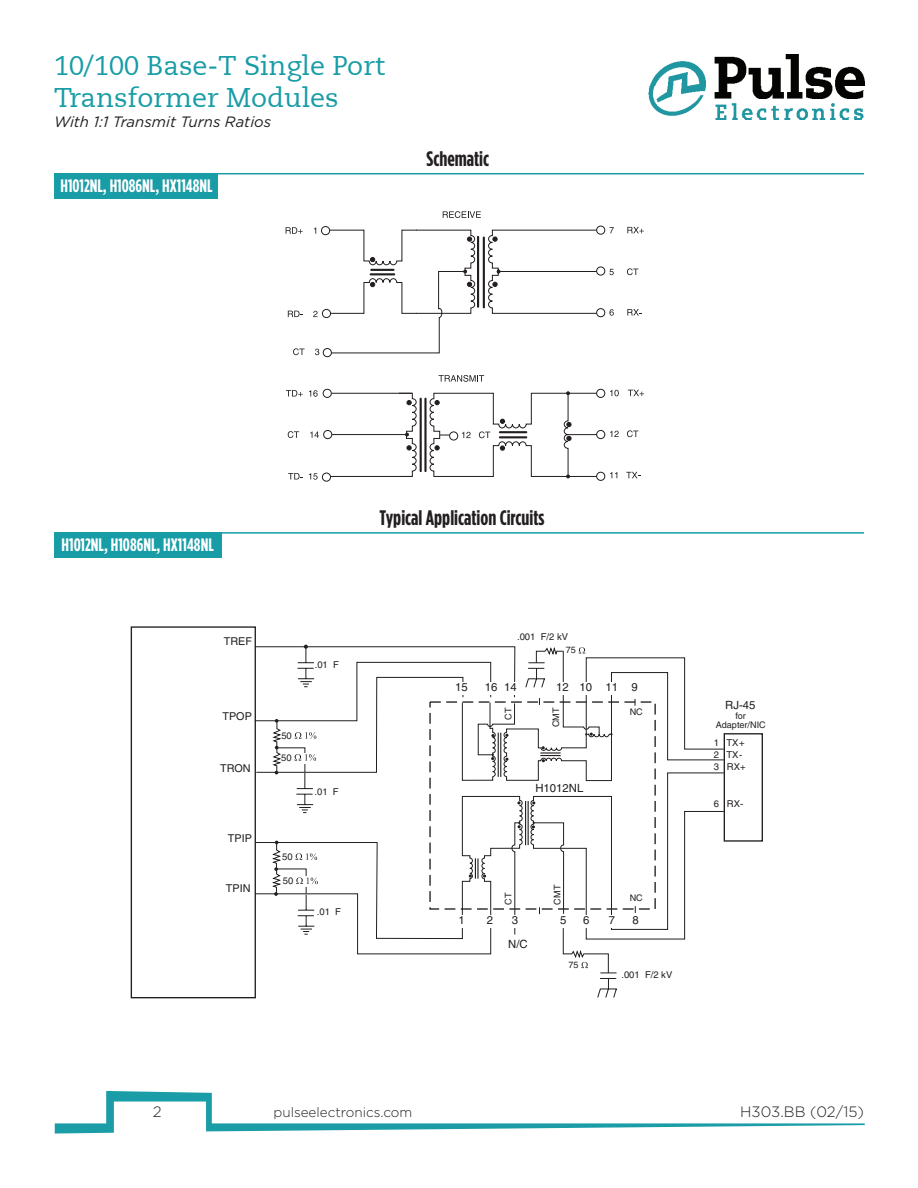
<style>
.page{position:relative;width:918px;height:1188px;background:#fff}
.page>*{position:absolute;margin:0;border:0;box-sizing:border-box;transform-origin:0 0}
.t1{font:27px/32.4px "Caecilia LT";color:#189ca6}
.t2{font:700 21px "Gotham Condensed";color:#231f20}
.t3{font:700 18px "Gotham Condensed";color:#fff}
.t4{font:italic 15px "Gotham";color:#231f20}
.t5{font:300 15px "Gotham";color:#231f20}
.t6{font:300 13.5px "Gotham";color:#231f20}
.t7{font:11.4px "Helvetica";color:#231f20}
.t8{font:10.8px "Helvetica";color:#231f20}
.t9{font:9.45px/12.3px "Helvetica";color:#231f20}
.t10{font:9px/9px "Helvetica";color:#231f20;text-align:center}
</style>
<div class="page">
<img style="left:648px;top:54px;width:216px;height:65px">
<svg style="left:55px;top:1091px;width:810px;height:43px"></svg>
<div style="left:596px;top:389px;width:9px;height:9px;border:1px solid #231f20;border-radius:50%"></div>
<div style="left:596px;top:430px;width:9px;height:9px;border:1px solid #231f20;border-radius:50%"></div>
<div style="left:596px;top:472px;width:9px;height:9px;border:1px solid #231f20;border-radius:50%"></div>
<div style="left:322px;top:473px;width:9px;height:9px;border:1px solid #231f20;border-radius:50%"></div>
<svg style="left:610px;top:390px;width:9px;height:6px"></svg>
<svg style="left:628px;top:390px;width:16px;height:6px"></svg>
<svg style="left:610px;top:431px;width:9px;height:6px"></svg>
<svg style="left:627px;top:430px;width:11px;height:7px"></svg>
<svg style="left:610px;top:472px;width:7px;height:6px"></svg>
<svg style="left:626px;top:472px;width:14px;height:6px"></svg>
<div style="left:596px;top:226px;width:9px;height:9px;border:1px solid #231f20;border-radius:50%"></div>
<div style="left:596px;top:267px;width:9px;height:8px;border:1px solid #231f20;border-radius:50%"></div>
<div style="left:596px;top:308px;width:9px;height:9px;border:1px solid #231f20;border-radius:50%"></div>
<svg style="left:443px;top:211px;width:38px;height:7px"></svg>
<svg style="left:286px;top:226px;width:316px;height:254px"></svg>
<svg style="left:609px;top:227px;width:5px;height:6px"></svg>
<svg style="left:627px;top:227px;width:17px;height:6px"></svg>
<svg style="left:609px;top:269px;width:5px;height:6px"></svg>
<svg style="left:627px;top:268px;width:11px;height:7px"></svg>
<svg style="left:609px;top:309px;width:5px;height:7px"></svg>
<svg style="left:627px;top:309px;width:15px;height:6px"></svg>
<hr style="left:424px;top:399px;width:3px;height:72px;background:#231f20">
<hr style="left:500px;top:436px;width:26px;height:2px;background:#231f20">
<hr style="left:500px;top:431px;width:26px;height:2px;background:#231f20">
<hr style="left:420px;top:399px;width:2px;height:72px;background:#231f20">
<hr style="left:483px;top:238px;width:2px;height:69px;background:#231f20">
<hr style="left:371px;top:273px;width:23px;height:2px;background:#231f20">
<hr style="left:371px;top:269px;width:23px;height:2px;background:#231f20">
<hr style="left:477px;top:237px;width:2px;height:70px;background:#231f20">
<div style="left:54px;top:173px;width:163px;height:25px;background:#189ca6"></div>
<div style="left:54px;top:532px;width:167px;height:26px;background:#189ca6"></div>
<hr style="left:164px;top:173px;width:700px;height:1px;background:#189ca6">
<hr style="left:164px;top:532px;width:700px;height:2px;background:#189ca6">
<div style="left:131px;top:626px;width:125px;height:372px;border:1px solid #231f20"></div>
<svg style="left:254px;top:646px;width:208px;height:309px"></svg>
<div style="left:724px;top:733px;width:39px;height:109px;border:1px solid #231f20"></div>
<div style="left:455px;top:682px;width:13px;height:13px;background:#fff"></div>
<div style="left:458px;top:915px;width:7px;height:12px;background:#fff"></div>
<svg style="left:297px;top:645px;width:17px;height:42px"></svg>
<svg style="left:273px;top:719px;width:43px;height:94px"></svg>
<svg style="left:272px;top:841px;width:46px;height:94px"></svg>
<svg style="left:462px;top:646px;width:262px;height:352px"></svg>
<h1 class="t1" style="left:54px;top:50px;width:333px">10/100 Base-T Single Port<br>Transformer Modules</h1>
<h3 class="t4" style="left:54px;top:112px;width:219px">With 1:1 Transmit Turns Ratios</h3>
<h3 class="t3" style="left:60px;top:175px;width:154px">H1012NL, H1086NL, HX1148NL</h3>
<h2 class="t2" style="left:427px;top:146px;width:64px">Schematic</h2>
<h3 class="t3" style="left:62px;top:534px;width:154px">H1012NL, H1086NL, HX1148NL</h3>
<p class="t8" style="left:224px;top:635px;width:30px">TREF</p>
<p class="t8" style="left:223px;top:710px;width:31px">TPOP</p>
<p class="t8" style="left:220px;top:762px;width:32px">TRON</p>
<p class="t8" style="left:228px;top:832px;width:26px">TPIP</p>
<p class="t8" style="left:226px;top:882px;width:26px">TPIN</p>
<p class="t9" style="left:315px;top:659px;width:26px">.01 F</p>
<p class="t9" style="left:281px;top:729px;width:12px">50</p>
<p class="t9" style="left:281px;top:751px;width:12px">50</p>
<p class="t9" style="left:314px;top:785px;width:26px">.01 F</p>
<p class="t9" style="left:282px;top:850px;width:12px">50</p>
<p class="t9" style="left:283px;top:874px;width:12px">50</p>
<p class="t9" style="left:317px;top:906px;width:26px">.01 F</p>
<h2 class="t2" style="left:380px;top:506px;width:167px">Typical Application Circuits</h2>
<p class="t9" style="left:517px;top:631px;width:52px">.001 F/2 kV</p>
<p class="t7" style="left:455px;top:680px;width:14px">15</p>
<p class="t10" style="left:566px;top:646px;width:12px">75</p>
<p class="t7" style="left:485px;top:680px;width:33px">16 14</p>
<p class="t7" style="left:556px;top:680px;width:14px">12</p>
<p class="t10" style="left:504px;top:720px;width:14px;rotate:-90deg">CT</p>
<p class="t10" style="left:551px;top:727px;width:21px;rotate:-90deg">CMT</p>
<p class="t7" style="left:580px;top:680px;width:60px">10 11 9</p>
<p class="t10" style="left:630px;top:707px;width:15px">NC</p>
<p class="t7" style="left:535px;top:781px;width:49px">H1012NL</p>
<p class="t10" style="left:504px;top:905px;width:14px;rotate:-90deg">CT</p>
<p class="t10" style="left:553px;top:905px;width:21px;rotate:-90deg">CMT</p>
<p class="t10" style="left:630px;top:894px;width:15px">NC</p>
<p class="t7" style="left:458px;top:913px;width:8px">1</p>
<p class="t7" style="left:487px;top:913px;width:8px">2</p>
<p class="t7" style="left:512px;top:913px;width:8px">3</p>
<p class="t7" style="left:560px;top:913px;width:8px">5</p>
<p class="t7" style="left:609px;top:913px;width:8px">7</p>
<p class="t7" style="left:632px;top:913px;width:8px">8</p>
<p class="t7" style="left:583px;top:913px;width:8px">6</p>
<p class="t7" style="left:508px;top:937px;width:21px">N/C</p>
<p class="t10" style="left:569px;top:960px;width:12px">75</p>
<p class="t9" style="left:621px;top:969px;width:52px">.001 F/2 kV</p>
<p class="t7" style="left:725px;top:699px;width:32px">RJ-45</p>
<p class="t10" style="left:716px;top:711px;width:51px">for<br>Adapter/NIC</p>
<p class="t9" style="left:714px;top:736px;width:33px">1 TX+<br>2 TX-<br>3 RX+</p>
<p class="t9" style="left:714px;top:798px;width:31px">6 RX-</p>
<h3 class="t5" style="left:153px;top:1103px;width:10px">2</h3>
<h3 class="t6" style="left:274px;top:1104px;width:140px">pulseelectronics.com</h3>
<h3 class="t5" style="left:740px;top:1103px;width:125px">H303.BB (02/15)</h3>
</div>
